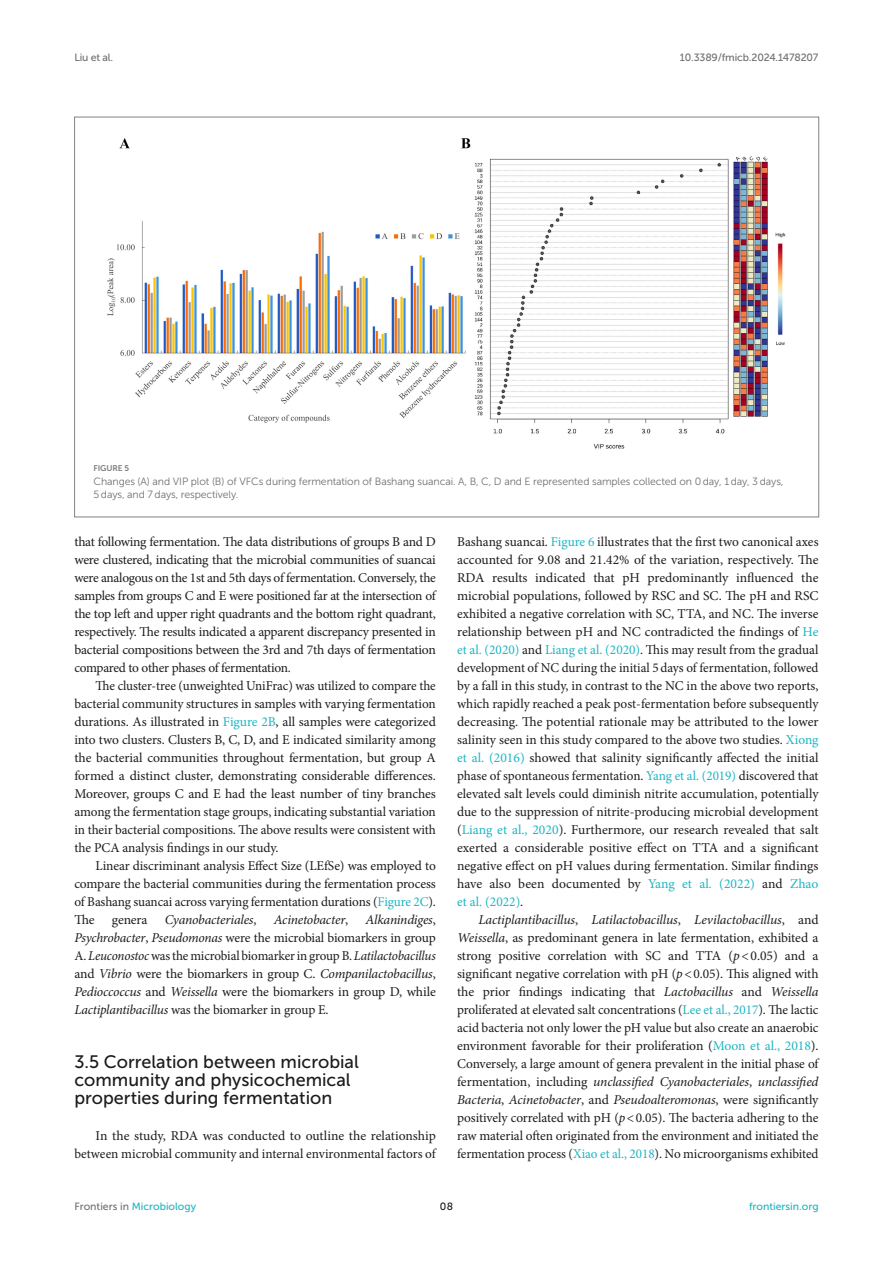
<style>
.page{position:relative;width:893px;height:1263px;background:#fff}
.page>*{position:absolute;margin:0;border:0;box-sizing:border-box;transform-origin:0 0}
.HEAD_2{font:18px/18px "Museo Sans 500";color:#1b1c1b}
.TEXT{font:13.5px/18px "Minion Pro";letter-spacing:-.01em;color:#1b1c1b;text-align:justify}
.TEXT_FLUSH{font:13.5px/18px "Minion Pro";letter-spacing:-.005em;color:#1b1c1b;text-align:justify}
.TEXT-2{font:italic 13.5px "Minion Pro";letter-spacing:-.015em;color:#1b1c1b}
.FIG_LEG{font:10.5px/13.5px "Museo Sans 300";letter-spacing:-.01em;color:#706f70}
.t1{font:10.5px "Museo Sans 500";color:#1db5c3}
.t2{font:10.5px "Museo Sans 500";letter-spacing:-.015em;color:#706f70}
.t3{font:10.5px "Museo Sans 500";color:#1b1c1b}
.FIG_HD{font:8.25px "Museo Sans 700";letter-spacing:-.01em;color:#7e7f7f}
.s1{color:#1db5c3}
.s2{font-style:italic}
.s3{font-style:normal}
.s4{color:#706f70}
</style>
<div class="page">
<img style="left:107px;top:138px;width:679px;height:311px">
<p class="t2" style="left:74px;top:51px;width:40px">Liu et al.</p>
<p class="t2" style="left:680px;top:51px;width:140px">10.3389/fmicb.2024.1478207</p>
<p class="FIG_HD" style="left:94px;top:464px;width:37px">FIGURE 5</p>
<p class="FIG_LEG" style="left:94px;top:474px;width:691px">Changes (A) and VIP plot (B) of VFCs during fermentation of Bashang suancai. A, B, C, D and E represented samples collected on 0 day, 1 day, 3 days,<br>5 days, and 7 days, respectively.</p>
<p class="TEXT_FLUSH" style="left:74px;top:533px;width:363px">that following fermentation. The data distributions of groups B and D were clustered, indicating that the microbial communities of suancai were analogous on the 1st and 5th days of fermentation. Conversely, the samples from groups C and E were positioned far at the intersection of the top left and upper right quadrants and the bottom right quadrant, respectively. The results indicated a apparent discrepancy presented in bacterial compositions between the 3rd and 7th days of fermentation compared to other phases of fermentation.</p>
<p class="TEXT" style="left:74px;top:677px;width:363px;text-indent:21px">The cluster-tree (unweighted UniFrac) was utilized to compare the bacterial community structures in samples with varying fermentation durations. As illustrated in <span class="s1">Figure 2B</span>, all samples were categorized into two clusters. Clusters B, C, D, and E indicated similarity among the bacterial communities throughout fermentation, but group A formed a distinct cluster, demonstrating considerable differences.<br>Moreover, groups C and E had the least number of tiny branches among the fermentation stage groups, indicating substantial variation in their bacterial compositions. The above results were consistent with the PCA analysis findings in our study.</p>
<p class="TEXT" style="left:74px;top:857px;width:363px;text-indent:21px">Linear discriminant analysis Effect Size (LEfSe) was employed to compare the bacterial communities during the fermentation process of Bashang suancai across varying fermentation durations (<span class="s1">Figure 2C</span>).<br>The</p>
<p class="TEXT" style="left:74px;top:911px;width:363px;text-indent:291px"><span class="s2">Alkanindiges</span>, <span class="s2">Psychrobacter</span>, <span class="s2">Pseudomonas</span> were the microbial biomarkers in group A. <span class="s2">Leuconostoc</span> was the microbial biomarker in group B. <span class="s2">Latilactobacillus </span>and <span class="s2">Vibrio</span> were the biomarkers in group C. <span class="s2">Companilactobacillus</span>, <span class="s2">Pedioccoccus</span> and <span class="s2">Weissella</span> were the biomarkers in group D, while <span class="s2">Lactiplantibacillus</span> was the biomarker in group E.</p>
<p class="HEAD_2" style="left:74px;top:1053px;width:286px">3.5 Correlation between microbial community and physicochemical properties during fermentation</p>
<p class="TEXT_FLUSH" style="left:74px;top:1127px;width:363px;text-align:right">In the study, RDA was conducted to outline the relationship between microbial community and internal environmental factors of</p>
<p class="TEXT" style="left:112px;top:911px;width:37px">genera</p>
<p class="TEXT-2" style="left:165px;top:910px;width:93px">Cyanobacteriales<span class="s3">,</span></p>
<p class="TEXT-2" style="left:274px;top:910px;width:76px">Acinetobacter<span class="s3">,</span></p>
<p class="TEXT_FLUSH" style="left:457px;top:533px;width:363px">Bashang suancai. <span class="s1">Figure 6</span> illustrates that the first two canonical axes accounted for 9.08 and 21.42% of the variation, respectively. The RDA results indicated that pH predominantly influenced the microbial populations, followed by RSC and SC. The pH and RSC exhibited a negative correlation with SC, TTA, and NC. The inverse relationship between pH and NC contradicted the findings of <span class="s1">He et al. (2020)</span> and <span class="s1">Liang et al. (2020)</span>. This may result from the gradual development of NC during the initial 5days of fermentation, followed by a fall in this study, in contrast to the NC in the above two reports, which rapidly reached a peak post-fermentation before subsequently decreasing. The potential rationale may be attributed to the lower salinity seen in this study compared to the above two studies. <span class="s1">Xiong et al. (2016)</span> showed that salinity significantly affected the initial phase of spontaneous fermentation. <span class="s1">Yang et al. (2019)</span> discovered that elevated salt levels could diminish nitrite accumulation, potentially due to the suppression of nitrite-producing microbial development (<span class="s1">Liang et al., 2020</span>). Furthermore, our research revealed that salt exerted a considerable positive effect on TTA and a significant negative effect on pH values during fermentation. Similar findings have also been documented by <span class="s1">Yang et al. (2022)</span> and <span class="s1">Zhao et al. (2022)</span>.</p>
<p class="TEXT" style="left:457px;top:911px;width:363px;text-indent:21px"><span class="s2">Lactiplantibacillus</span>, <span class="s2">Latilactobacillus</span>, <span class="s2">Levilactobacillus</span>, and <span class="s2">Weissella</span>, as predominant genera in late fermentation, exhibited a strong positive correlation with SC and TTA (<span class="s2">p</span>&lt;0.05) and a significant negative correlation with pH (<span class="s2">p</span>&lt;0.05). This aligned with the prior findings indicating that <span class="s2">Lactobacillus</span> and <span class="s2">Weissella </span>proliferated at elevated salt concentrations (<span class="s1">Lee et al., 2017</span>). The lactic acid bacteria not only lower the pH value but also create an anaerobic environment favorable for their proliferation (<span class="s1">Moon et al., 2018</span>).<br>Conversely, a large amount of genera prevalent in the initial phase of fermentation, including <span class="s2">unclassified Cyanobacteriales</span>, <span class="s2">unclassified Bacteria</span>, <span class="s2">Acinetobacter</span>, and <span class="s2">Pseudoalteromonas</span>, were significantly positively correlated with pH (<span class="s2">p</span>&lt;0.05). The bacteria adhering to the raw material often originated from the environment and initiated the fermentation process (<span class="s1">Xiao et al., 2018</span>). No microorganisms exhibited</p>
<p class="t1" style="left:74px;top:1200px;width:123px"><span class="s4">Frontiers in</span> Microbiology</p>
<p class="t3" style="left:440px;top:1200px;width:15px">08</p>
<p class="t1" style="left:749px;top:1200px;width:71px">frontiersin.org</p>
</div>
